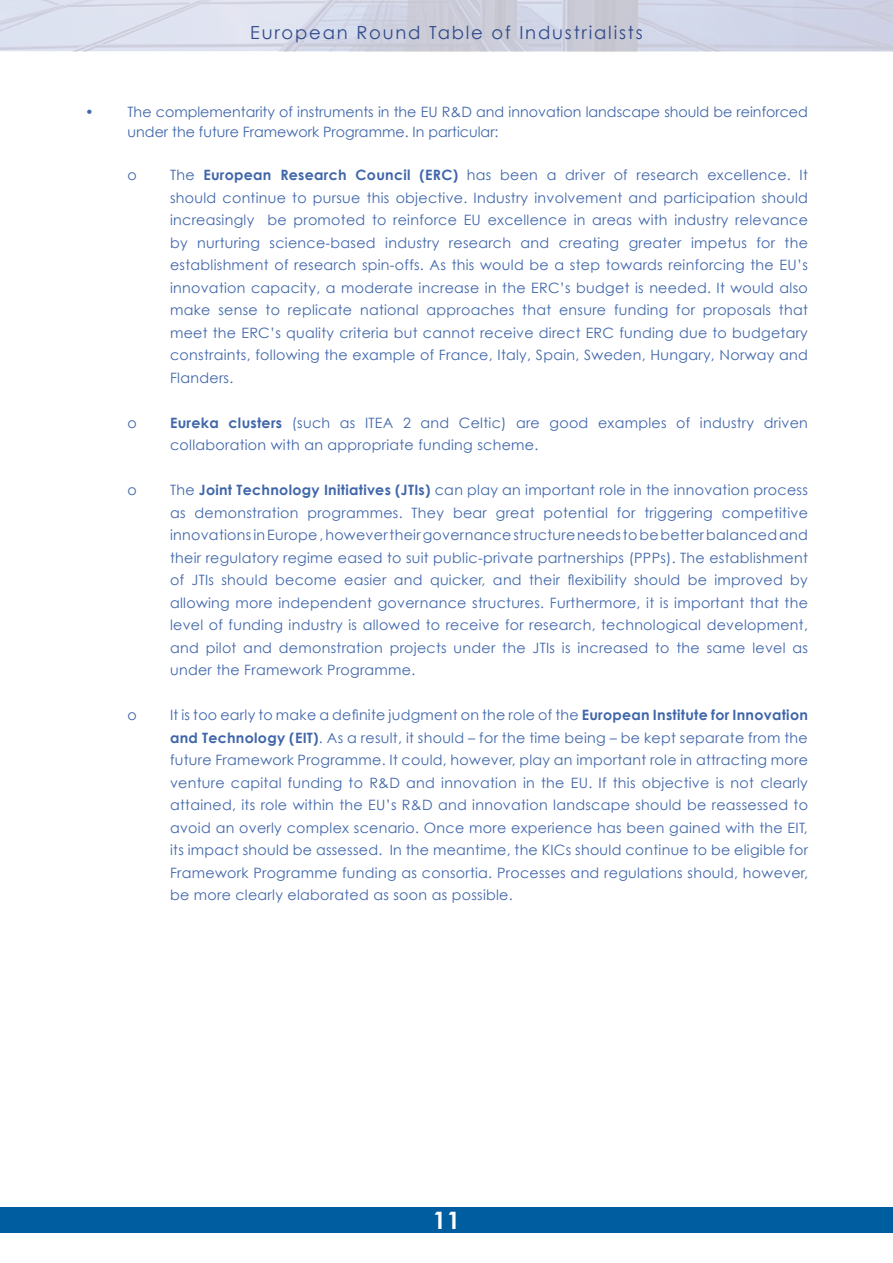
<style>
.page{position:relative;width:893px;height:1263px;background:#fff}
.page>*{position:absolute;margin:0;border:0;box-sizing:border-box;transform-origin:0 0}
.t1{font:700 24px "Century Gothic";color:#fff}
.t2{font:18px "Century Gothic";letter-spacing:.1em;color:#2e4989}
.t3{font:14.25px/22.5px "Century Gothic";letter-spacing:.02em;color:#4066aa;text-align:justify}
.t4{font:14.25px/20.2px "Century Gothic";color:#4066aa}
.s1{font-weight:700}
</style>
<div class="page">
<img style="left:0;top:0;width:893px;height:51px">
<div style="left:0;top:1208px;width:893px;height:25px;background:#005d9f"></div>
<p class="t2" style="left:250px;top:22px;width:394px">European Round Table of Industrialists</p>
<p class="t4" style="left:128px;top:102px;width:682px;text-indent:-43px">• The complementarity of instruments in the EU R&amp;D and innovation landscape should be reinforced under the future Framework Programme. In particular:</p>
<p class="t3" style="left:128px;top:163px;width:11px">o</p>
<p class="t3" style="left:170px;top:163px;width:639px">The <span class="s1">European Research Council (ERC)</span> has been a driver of research excellence. It should continue to pursue this objective. Industry involvement and participation should increasingly be promoted to reinforce EU excellence in areas with industry relevance by nurturing science-based industry research and creating greater impetus for the establishment of research spin-offs. As this would be a step towards reinforcing the EU’s innovation capacity, a moderate increase in the ERC’s budget is needed. It would also make sense to replicate national approaches that ensure funding for proposals that meet the ERC’s quality criteria but cannot receive direct ERC funding due to budgetary constraints, following the example of France, Italy, Spain, Sweden, Hungary, Norway and Flanders.</p>
<p class="t3" style="left:128px;top:411px;width:11px">o</p>
<p class="t3" style="left:170px;top:411px;width:639px"><span class="s1">Eureka clusters</span> (such as ITEA 2 and Celtic) are good examples of industry driven collaboration with an appropriate funding scheme.</p>
<p class="t3" style="left:128px;top:478px;width:11px">o</p>
<p class="t3" style="left:170px;top:478px;width:639px">The <span class="s1">Joint Technology Initiatives (JTIs)</span> can play an important role in the innovation process as demonstration programmes. They bear great potential for triggering competitive innovations in Europe , however their governance structure needs to be better balanced and their regulatory regime eased to suit public-private partnerships (PPPs). The establishment of JTIs should become easier and quicker, and their flexibility should be improved by allowing more independent governance structures. Furthermore, it is important that the level of funding industry is allowed to receive for research, technological development, and pilot and demonstration projects under the JTIs is increased to the same level as under the Framework Programme.</p>
<p class="t3" style="left:128px;top:703px;width:11px">o</p>
<p class="t3" style="left:170px;top:703px;width:639px">It is too early to make a definite judgment on the role of the <span class="s1">European Institute for Innovation and Technology (EIT)</span>. As a result, it should – for the time being – be kept separate from the future Framework Programme. It could, however, play an important role in attracting more venture capital funding to R&amp;D and innovation in the EU. If this objective is not clearly attained, its role within the EU’s R&amp;D and innovation landscape should be reassessed to avoid an overly complex scenario. Once more experience has been gained with the EIT, its impact should be assessed. In the meantime, the KICs should continue to be eligible for Framework Programme funding as consortia. Processes and regulations should, however, be more clearly elaborated as soon as possible.</p>
<h1 class="t1" style="left:433px;top:1205px;width:29px">11</h1>
</div>
